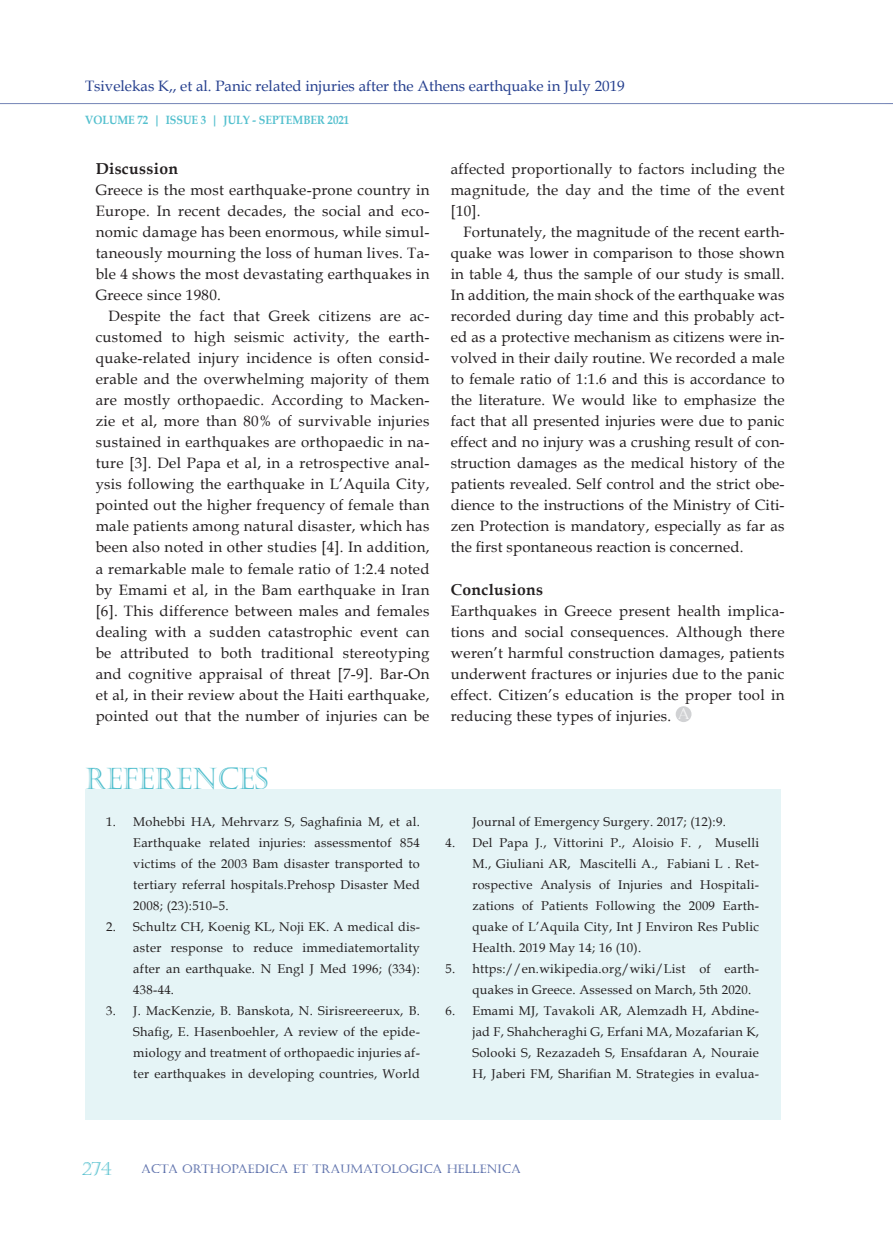
<style>
.page{position:relative;width:893px;height:1234px;background:#fff}
.page>*{position:absolute;margin:0;border:0;box-sizing:border-box;transform-origin:0 0}
.t1{font:30px "Castellar";color:#54c0ce;scale:.93 1}
.t2{font:18px "Castellar";color:#54c0ce}
.t3{font:700 15.75px "Book Antiqua";letter-spacing:.02em;color:#231f20}
.t4{font:15px/21px "Book Antiqua";letter-spacing:.02em;color:#231f20;text-align:justify}
.t5{font:15px "Book Antiqua";color:#253f8e}
.t6{font:15px "Castellar";color:#fff}
.t7{font:12.75px/21px "Book Antiqua";letter-spacing:.02em;color:#231f20;text-align:justify}
.t8{font:12px "Castellar";color:#253f8e}
.t9{font:700 12px "Book Antiqua";color:#54c0ce;scale:.9 1}
</style>
<div class="page">
<hr style="left:0;top:103px;width:893px;height:3px;background:#231f20;opacity:.75">
<div style="left:676px;top:706px;width:15px;height:16px;background:#d1d2d4;border-radius:50%"></div>
<div style="left:85px;top:788px;width:695px;height:331px;background:#e5f4f6"></div>
<p class="t5" style="left:85px;top:76px;width:541px">Tsivelekas K,, et al. Panic related injuries after the Athens earthquake in July 2019</p>
<p class="t9" style="left:85px;top:111px;width:295px">VOLUME 72 | ISSUE 3 | JULY - SEPTEMBER 2021</p>
<p class="t3" style="left:96px;top:158px;width:84px">Discussion</p>
<p class="t4" style="left:96px;top:179px;width:335px">Greece is the most earthquake-prone country in Europe. In recent decades, the social and eco&shy;nomic damage has been enormous, while simul&shy;taneously mourning the loss of human lives. Ta&shy;ble 4 shows the most devastating earthquakes in Greece since 1980.</p>
<p class="t4" style="left:96px;top:305px;width:335px;text-indent:13px">Despite the fact that Greek citizens are ac&shy;customed to high seismic activity, the earth&shy;quake-related injury incidence is often consid&shy;erable and the overwhelming majority of them are mostly orthopaedic. According to Macken&shy;zie et al, more than 80% of survivable injuries sustained in earthquakes are orthopaedic in na&shy;ture [3]. Del Papa et al, in a retrospective anal&shy;ysis following the earthquake in L’Aquila City, pointed out the higher frequency of female than male patients among natural disaster, which has been also noted in other studies [4]. In addition, a remarkable male to female ratio of 1:2.4 noted by Emami et al, in the Bam earthquake in Iran [6]. This difference between males and females dealing with a sudden catastrophic event can be attributed to both traditional stereotyping and cognitive appraisal of threat [7-9]. Bar-On et al, in their review about the Haiti earthquake, pointed out that the number of injuries can be</p>
<p class="t4" style="left:451px;top:158px;width:335px">affected proportionally to factors including the magnitude, the day and the time of the event [10].</p>
<p class="t4" style="left:451px;top:221px;width:335px;text-indent:13px">Fortunately, the magnitude of the recent earth&shy;quake was lower in comparison to those shown in table 4, thus the sample of our study is small.<br>In addition, the main shock of the earthquake was recorded during day time and this probably act&shy;ed as a protective mechanism as citizens were in&shy;volved in their daily routine. We recorded a male to female ratio of 1:1.6 and this is accordance to the literature. We would like to emphasize the fact that all presented injuries were due to panic effect and no injury was a crushing result of con&shy;struction damages as the medical history of the patients revealed. Self control and the strict obe&shy;dience to the instructions of the Ministry of Citi&shy;zen Protection is mandatory, especially as far as the first spontaneous reaction is concerned.</p>
<p class="t3" style="left:451px;top:578px;width:94px">Conclusions</p>
<p class="t4" style="left:451px;top:599px;width:335px">Earthquakes in Greece present health implica&shy;tions and social consequences. Although there weren’t harmful construction damages, patients underwent fractures or injuries due to the panic effect. Citizen’s education is the proper tool in reducing these types of injuries.</p>
<p class="t6" style="left:677px;top:704px;width:14px">A</p>
<p class="t1" style="left:85px;top:761px;width:198px">REFERENCES</p>
<p class="t7" style="left:133px;top:810px;width:288px;text-indent:-27px">1. Mohebbi HA, Mehrvarz S, Saghafinia M, et al.<br>Earthquake related injuries: assessmentof 854 victims of the 2003 Bam disaster transported to tertiary referral hospitals.Prehosp Disaster Med 2008; (23):510–5.</p>
<p class="t7" style="left:133px;top:915px;width:288px;text-indent:-27px">2. Schultz CH, Koenig KL, Noji EK. A medical dis&shy;aster response to reduce immediatemortality after an earthquake. N Engl J Med 1996; (334):<br>438-44.</p>
<p class="t7" style="left:133px;top:999px;width:288px;text-indent:-27px">3. J. MacKenzie, B. Banskota, N. Sirisreereerux, B.<br>Shafig, E. Hasenboehler, A review of the epide&shy;miology and treatment of orthopaedic injuries af&shy;ter earthquakes in developing countries, World</p>
<p class="t7" style="left:472px;top:810px;width:255px">Journal of Emergency Surgery. 2017; (12):9.</p>
<p class="t7" style="left:472px;top:831px;width:288px;text-indent:-27px">4. Del Papa J., Vittorini P., Aloisio F. , Muselli M., Giuliani AR, Mascitelli A., Fabiani L . Ret&shy;rospective Analysis of Injuries and Hospitali&shy;zations of Patients Following the 2009 Earth&shy;quake of L’Aquila City, Int J Environ Res Public Health. 2019 May 14; 16 (10).</p>
<p class="t7" style="left:472px;top:957px;width:288px;text-indent:-27px">5. https://en.wikipedia.org/wiki/List of earth&shy;quakes in Greece. Assessed on March, 5th 2020.</p>
<p class="t7" style="left:472px;top:999px;width:288px;text-indent:-27px">6. Emami MJ, Tavakoli AR, Alemzadh H, Abdine&shy;jad F, Shahcheraghi G, Erfani MA, Mozafarian K, Solooki S, Rezazadeh S, Ensafdaran A, Nouraie H, Jaberi FM, Sharifian M. Strategies in evalua-</p>
<p class="t2" style="left:82px;top:1157px;width:31px">274</p>
<p class="t8" style="left:141px;top:1161px;width:381px">ACTA ORTHOPAEDICA ET TRAUMATOLOGICA HELLENICA</p>
</div>
